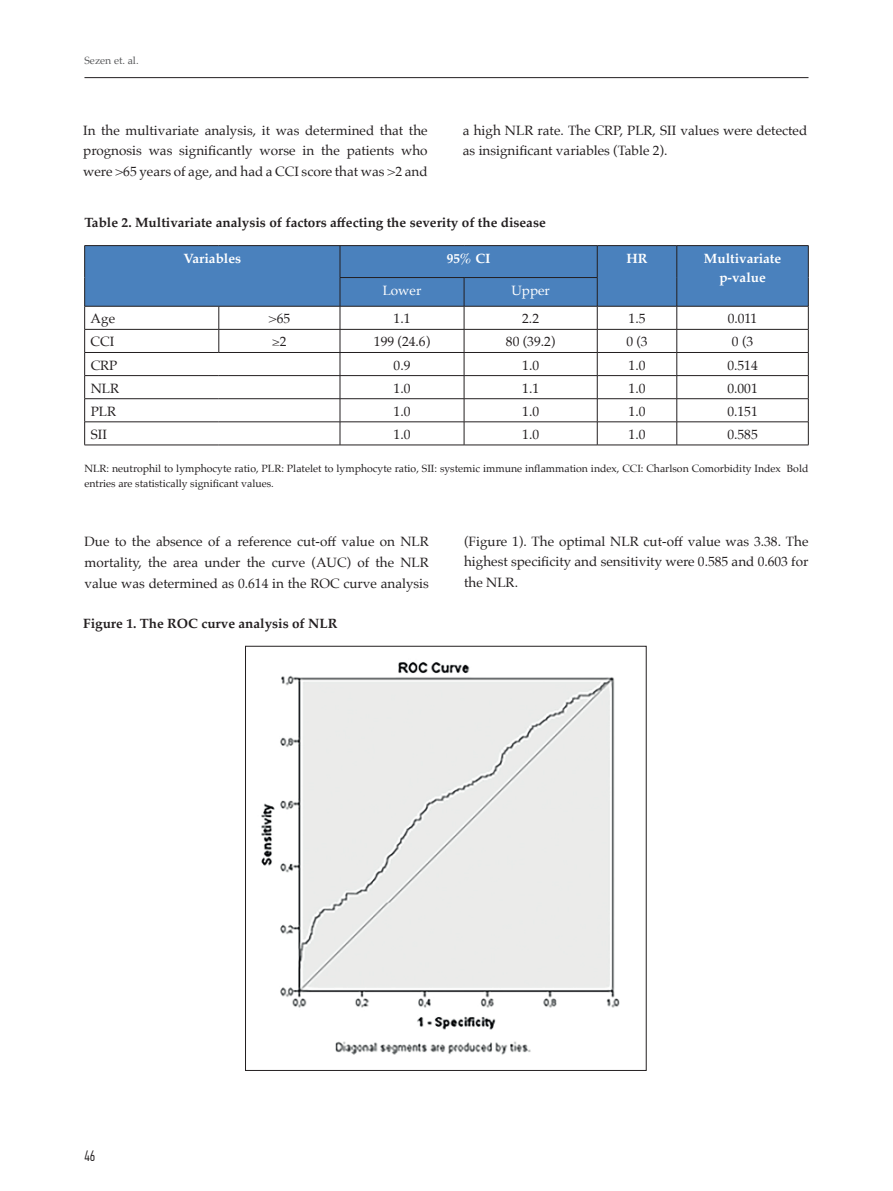
<style>
.page{position:relative;width:893px;height:1191px;background:#fff}
.page>*{position:absolute;margin:0;border:0;box-sizing:border-box;transform-origin:0 0}
.t1{font:300 15px "PF Din Text Comp Pro";color:#231f20}
.t2{font:13.5px/20.2px "Palatino";color:#231f20;text-align:justify}
.t3{font:700 13.5px "Palatino";color:#231f20}
.t4{font:700 13.5px/19.5px "Palatino";color:#fff;text-align:center}
.t5{font:13.5px "Palatino";color:#fff}
.t6{font:10.5px/15px "Palatino";color:#231f20}
.t7{font:10.5px "Palatino";color:#57585a}
</style>
<div class="page">
<hr style="left:84px;top:77px;width:724px;height:1px;background:#231f20">
<div style="left:85px;top:246px;width:723px;height:60px;background:#4a81bd"></div>
<hr style="left:84px;top:245px;width:135px;height:1px;background:#231f20">
<hr style="left:84px;top:246px;width:1px;height:31px;background:#231f20">
<hr style="left:219px;top:245px;width:121px;height:1px;background:#231f20">
<hr style="left:340px;top:245px;width:124px;height:1px;background:#231f20">
<hr style="left:340px;top:246px;width:1px;height:31px;background:#231f20">
<hr style="left:464px;top:245px;width:133px;height:1px;background:#231f20">
<hr style="left:597px;top:245px;width:80px;height:1px;background:#231f20">
<hr style="left:597px;top:246px;width:1px;height:31px;background:#231f20">
<hr style="left:677px;top:245px;width:131px;height:1px;background:#231f20">
<hr style="left:676px;top:246px;width:1px;height:31px;background:#231f20">
<hr style="left:808px;top:246px;width:1px;height:31px;background:#231f20">
<hr style="left:340px;top:277px;width:124px;height:1px;background:#231f20">
<hr style="left:464px;top:277px;width:133px;height:1px;background:#231f20">
<hr style="left:84px;top:306px;width:135px;height:1px;background:#231f20">
<hr style="left:219px;top:306px;width:121px;height:1px;background:#231f20">
<hr style="left:340px;top:306px;width:124px;height:1px;background:#231f20">
<hr style="left:464px;top:306px;width:133px;height:1px;background:#231f20">
<hr style="left:597px;top:306px;width:80px;height:1px;background:#231f20">
<hr style="left:677px;top:306px;width:131px;height:1px;background:#231f20">
<hr style="left:84px;top:329px;width:135px;height:1px;background:#231f20">
<hr style="left:219px;top:329px;width:121px;height:1px;background:#231f20">
<svg style="left:219px;top:306px;width:1px;height:46px"></svg>
<hr style="left:340px;top:329px;width:124px;height:1px;background:#231f20">
<hr style="left:464px;top:329px;width:133px;height:1px;background:#231f20">
<hr style="left:597px;top:329px;width:80px;height:1px;background:#231f20">
<hr style="left:677px;top:329px;width:131px;height:1px;background:#231f20">
<hr style="left:84px;top:352px;width:135px;height:1px;background:#231f20">
<hr style="left:219px;top:352px;width:121px;height:1px;background:#231f20">
<hr style="left:340px;top:352px;width:124px;height:1px;background:#231f20">
<hr style="left:464px;top:352px;width:133px;height:1px;background:#231f20">
<hr style="left:597px;top:352px;width:80px;height:1px;background:#231f20">
<hr style="left:677px;top:352px;width:131px;height:1px;background:#231f20">
<hr style="left:84px;top:375px;width:135px;height:1px;background:#231f20">
<hr style="left:219px;top:375px;width:121px;height:1px;background:#231f20">
<hr style="left:340px;top:375px;width:124px;height:1px;background:#231f20">
<hr style="left:464px;top:375px;width:133px;height:1px;background:#231f20">
<hr style="left:597px;top:375px;width:80px;height:1px;background:#231f20">
<hr style="left:677px;top:375px;width:131px;height:1px;background:#231f20">
<hr style="left:84px;top:398px;width:135px;height:1px;background:#231f20">
<hr style="left:219px;top:398px;width:121px;height:1px;background:#231f20">
<hr style="left:340px;top:398px;width:124px;height:1px;background:#231f20">
<hr style="left:464px;top:398px;width:133px;height:1px;background:#231f20">
<hr style="left:597px;top:398px;width:80px;height:1px;background:#231f20">
<hr style="left:677px;top:398px;width:131px;height:1px;background:#231f20">
<hr style="left:84px;top:421px;width:135px;height:1px;background:#231f20">
<svg style="left:84px;top:277px;width:1px;height:168px"></svg>
<hr style="left:219px;top:421px;width:121px;height:1px;background:#231f20">
<hr style="left:340px;top:421px;width:124px;height:1px;background:#231f20">
<svg style="left:340px;top:278px;width:1px;height:167px"></svg>
<hr style="left:464px;top:421px;width:133px;height:1px;background:#231f20">
<svg style="left:464px;top:278px;width:1px;height:167px"></svg>
<hr style="left:597px;top:421px;width:80px;height:1px;background:#231f20">
<svg style="left:597px;top:278px;width:1px;height:167px"></svg>
<hr style="left:677px;top:421px;width:131px;height:1px;background:#231f20">
<svg style="left:676px;top:277px;width:1px;height:168px"></svg>
<svg style="left:808px;top:277px;width:1px;height:168px"></svg>
<hr style="left:84px;top:445px;width:135px;height:1px;background:#231f20">
<hr style="left:219px;top:445px;width:121px;height:1px;background:#231f20">
<hr style="left:340px;top:445px;width:124px;height:1px;background:#231f20">
<hr style="left:464px;top:445px;width:133px;height:1px;background:#231f20">
<hr style="left:597px;top:445px;width:80px;height:1px;background:#231f20">
<hr style="left:677px;top:445px;width:131px;height:1px;background:#231f20">
<img style="left:261px;top:662px;width:359px;height:393px">
<p class="t7" style="left:84px;top:52px;width:56px">Sezen et. al.</p>
<p class="t2" style="left:83px;top:120px;width:346px">In the multivariate analysis, it was determined that the prognosis was significantly worse in the patients who were &gt;65 years of age, and had a CCI score that was &gt;2 and</p>
<p class="t2" style="left:463px;top:120px;width:346px">a high NLR rate. The CRP, PLR, SII values were detected as insignificant variables (Table 2).</p>
<p class="t3" style="left:84px;top:210px;width:463px">Table 2. Multivariate analysis of factors affecting the severity of the disease</p>
<p class="t4" style="left:183px;top:248px;width:59px">Variables</p>
<p class="t4" style="left:447px;top:248px;width:45px">95% CI</p>
<p class="t4" style="left:626px;top:248px;width:22px">HR</p>
<p class="t4" style="left:704px;top:248px;width:79px">Multivariate p-value</p>
<p class="t5" style="left:383px;top:279px;width:40px">Lower</p>
<p class="t5" style="left:511px;top:279px;width:40px">Upper</p>
<p class="t2" style="left:91px;top:308px;width:26px">Age</p>
<p class="t2" style="left:269px;top:308px;width:23px">&gt;65</p>
<p class="t2" style="left:394px;top:308px;width:18px">1.1</p>
<p class="t2" style="left:522px;top:308px;width:18px">2.2</p>
<p class="t2" style="left:629px;top:308px;width:18px">1.5</p>
<p class="t2" style="left:728px;top:308px;width:31px">0.011</p>
<p class="t2" style="left:91px;top:332px;width:25px">CCI</p>
<p class="t2" style="left:272px;top:332px;width:16px">≥2</p>
<p class="t2" style="left:374px;top:332px;width:58px">199 (24.6)</p>
<p class="t2" style="left:506px;top:332px;width:51px">80 (39.2)</p>
<p class="t2" style="left:626px;top:332px;width:23px">0 (3</p>
<p class="t2" style="left:732px;top:332px;width:23px">0 (3</p>
<p class="t2" style="left:91px;top:355px;width:28px">CRP</p>
<p class="t2" style="left:394px;top:355px;width:18px">0.9</p>
<p class="t2" style="left:522px;top:355px;width:18px">1.0</p>
<p class="t2" style="left:629px;top:355px;width:18px">1.0</p>
<p class="t2" style="left:727px;top:355px;width:32px">0.514</p>
<p class="t2" style="left:91px;top:378px;width:30px">NLR</p>
<p class="t2" style="left:394px;top:378px;width:18px">1.0</p>
<p class="t2" style="left:522px;top:378px;width:18px">1.1</p>
<p class="t2" style="left:629px;top:378px;width:18px">1.0</p>
<p class="t2" style="left:727px;top:378px;width:32px">0.001</p>
<p class="t2" style="left:91px;top:401px;width:27px">PLR</p>
<p class="t2" style="left:394px;top:401px;width:18px">1.0</p>
<p class="t2" style="left:522px;top:401px;width:18px">1.0</p>
<p class="t2" style="left:629px;top:401px;width:18px">1.0</p>
<p class="t2" style="left:727px;top:401px;width:32px">0.151</p>
<p class="t2" style="left:91px;top:424px;width:18px">SII</p>
<p class="t2" style="left:394px;top:424px;width:18px">1.0</p>
<p class="t2" style="left:522px;top:424px;width:18px">1.0</p>
<p class="t2" style="left:629px;top:424px;width:18px">1.0</p>
<p class="t2" style="left:727px;top:424px;width:32px">0.585</p>
<p class="t6" style="left:84px;top:461px;width:725px">NLR: neutrophil to lymphocyte ratio, PLR: Platelet to lymphocyte ratio, SII: systemic immune inflammation index, CCI: Charlson Comorbidity Index Bold entries are statistically significant values.</p>
<p class="t2" style="left:84px;top:531px;width:346px;line-height:21px">Due to the absence of a reference cut-off value on NLR mortality, the area under the curve (AUC) of the NLR value was determined as 0.614 in the ROC curve analysis</p>
<p class="t2" style="left:464px;top:531px;width:346px">(Figure 1). The optimal NLR cut-off value was 3.38. The highest specificity and sensitivity were 0.585 and 0.603 for the NLR.</p>
<p class="t3" style="left:83px;top:612px;width:256px">Figure 1. The ROC curve analysis of NLR</p>
<p class="t1" style="left:84px;top:1147px;width:13px">46</p>
</div>
